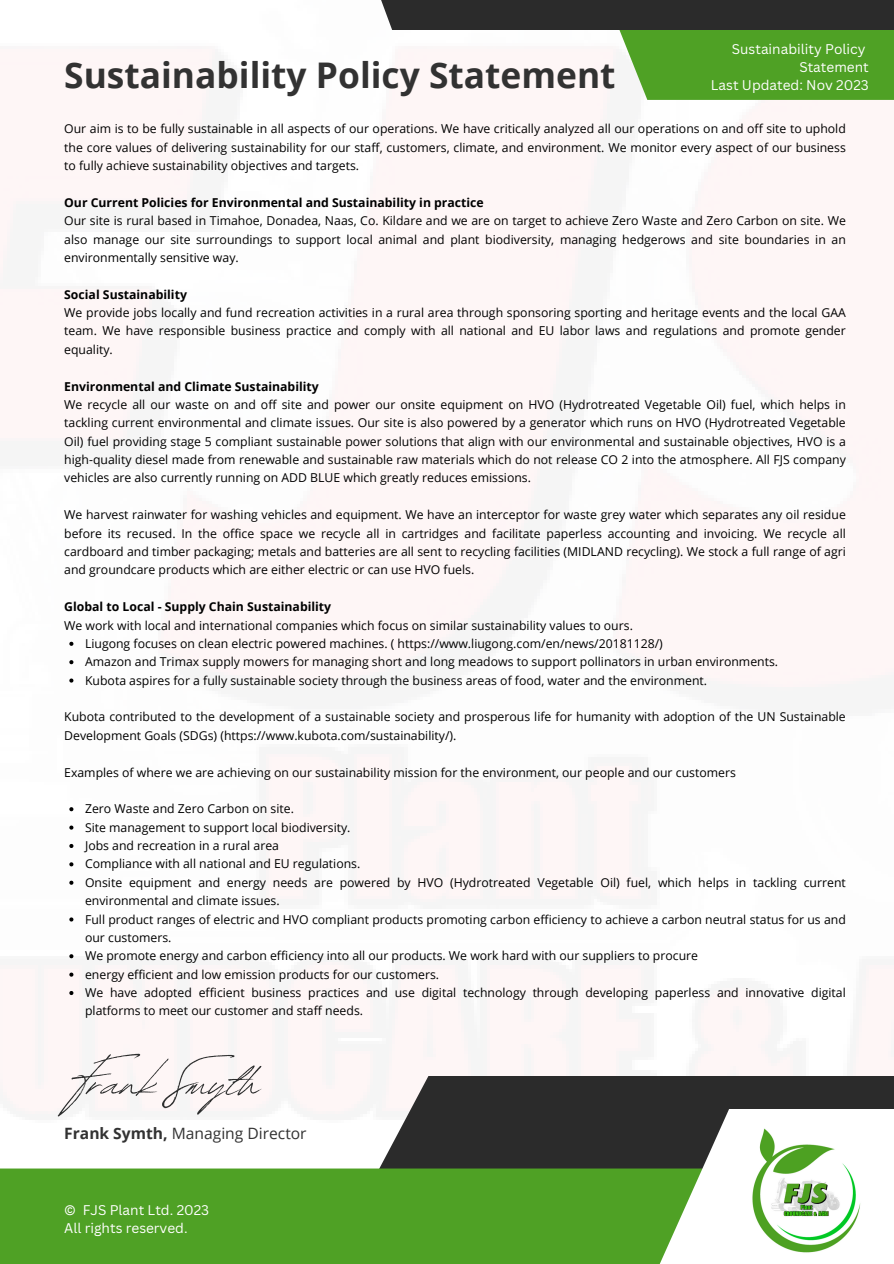
<style>
.page{position:relative;width:894px;height:1264px;background:#fff}
.page>*{position:absolute;margin:0;border:0;box-sizing:border-box;transform-origin:0 0}
.t1{font:66.9px "Revive 80 Signature";color:#2c2d2d}
.t2{font:700 35.25px "Open Sans";color:#323232}
.t3{font:15.6px "Open Sans";color:#323232}
.t4{font:13.65px "Canva Sans";color:#fff}
.t5{font:12.3px/18.3px "Open Sans";color:#000;text-align:justify}
.t6{font:700 12.3px "Open Sans";color:#000}
.s1{font-weight:700}
</style>
<div class="page">
<div style="left:377px;top:1075px;width:516px;height:96px;background:#2b2b2b"></div>
<div style="left:0;top:1168px;width:893px;height:95px;background:#4fa125"></div>
<svg style="left:69px;top:641px;width:4px;height:5px"></svg>
<svg style="left:69px;top:660px;width:4px;height:4px"></svg>
<svg style="left:69px;top:678px;width:4px;height:4px"></svg>
<svg style="left:69px;top:807px;width:4px;height:4px"></svg>
<svg style="left:69px;top:825px;width:4px;height:4px"></svg>
<svg style="left:69px;top:844px;width:4px;height:4px"></svg>
<svg style="left:69px;top:862px;width:4px;height:4px"></svg>
<svg style="left:69px;top:880px;width:4px;height:4px"></svg>
<svg style="left:69px;top:917px;width:4px;height:4px"></svg>
<svg style="left:69px;top:954px;width:4px;height:4px"></svg>
<svg style="left:69px;top:972px;width:4px;height:4px"></svg>
<svg style="left:69px;top:990px;width:4px;height:5px"></svg>
<svg style="left:648px;top:1109px;width:245px;height:154px;fill:#fff"></svg>
<img style="left:744px;top:1123px;width:124px;height:131px">
<div style="left:607px;top:0;width:286px;height:100px;background:#4fa125"></div>
<div style="left:360px;top:0;width:533px;height:30px;background:#2b2b2b"></div>
<p class="t2" style="left:64px;top:51px;width:552px">Sustainability Policy Statement</p>
<p class="t4" style="left:731px;top:39px;width:135px">Sustainability Policy</p>
<p class="t4" style="left:799px;top:57px;width:71px">Statement</p>
<p class="t4" style="left:710px;top:75px;width:159px">Last Updated: Nov 2023</p>
<p class="t5" style="left:64px;top:119px;width:782px">Our aim is to be fully sustainable in all aspects of our operations. We have critically analyzed all our operations on and off site to uphold the core values of delivering sustainability for our staff, customers, climate, and environment. We monitor every aspect of our business to fully achieve sustainability objectives and targets.</p>
<p class="t6" style="left:64px;top:194px;width:421px">Our Current Policies for Environmental and Sustainability in practice</p>
<p class="t5" style="left:64px;top:211px;width:783px">Our site is rural based in Timahoe, Donadea, Naas, Co. Kildare and we are on target to achieve Zero Waste and Zero Carbon on site. We also manage our site surroundings to support local animal and plant biodiversity, managing hedgerows and site boundaries in an environmentally sensitive way.</p>
<p class="t6" style="left:64px;top:285px;width:124px">Social Sustainability</p>
<p class="t5" style="left:64px;top:303px;width:782px">We provide jobs locally and fund recreation activities in a rural area through sponsoring sporting and heritage events and the local GAA team. We have responsible business practice and comply with all national and EU labor laws and regulations and promote gender equality.</p>
<p class="t6" style="left:64px;top:377px;width:256px">Environmental and Climate Sustainability</p>
<p class="t5" style="left:64px;top:395px;width:782px">We recycle all our waste on and off site and power our onsite equipment on HVO (Hydrotreated Vegetable Oil) fuel, which helps in tackling current environmental and climate issues. Our site is also powered by a generator which runs on HVO (Hydrotreated Vegetable Oil) fuel providing stage 5 compliant sustainable power solutions that align with our environmental and sustainable objectives, HVO is a high-quality diesel made from renewable and sustainable raw materials which do not release CO 2 into the atmosphere. All FJS company vehicles are also currently running on ADD BLUE which greatly reduces emissions.</p>
<p class="t5" style="left:64px;top:505px;width:782px">We harvest rainwater for washing vehicles and equipment. We have an interceptor for waste grey water which separates any oil residue before its recused. In the office space we recycle all in cartridges and facilitate paperless accounting and invoicing. We recycle all cardboard and timber packaging; metals and batteries are all sent to recycling facilities (MIDLAND recycling). We stock a full range of agri and groundcare products which are either electric or can use HVO fuels.</p>
<p class="t6" style="left:64px;top:598px;width:268px">Global to Local - Supply Chain Sustainability</p>
<p class="t5" style="left:64px;top:615px;width:570px">We work with local and international companies which focus on similar sustainability values to ours.</p>
<p class="t5" style="left:85px;top:634px;width:579px">Liugong focuses on clean electric powered machines. ( https://www.liugong.com/en/news/20181128/)</p>
<p class="t5" style="left:85px;top:652px;width:694px">Amazon and Trimax supply mowers for managing short and long meadows to support pollinators in urban environments.</p>
<p class="t5" style="left:85px;top:670px;width:623px">Kubota aspires for a fully sustainable society through the business areas of food, water and the environment.</p>
<p class="t5" style="left:64px;top:707px;width:782px">Kubota contributed to the development of a sustainable society and prosperous life for humanity with adoption of the UN Sustainable<br>Development Goals (SDGs) (https://www.kubota.com/sustainability/).</p>
<p class="t5" style="left:64px;top:762px;width:673px">Examples of where we are achieving on our sustainability mission for the environment, our people and our customers</p>
<p class="t5" style="left:85px;top:799px;width:210px">Zero Waste and Zero Carbon on site.</p>
<p class="t5" style="left:85px;top:817px;width:267px">Site management to support local biodiversity.</p>
<p class="t5" style="left:85px;top:836px;width:195px">Jobs and recreation in a rural area</p>
<p class="t5" style="left:85px;top:854px;width:277px">Compliance with all national and EU regulations.</p>
<p class="t5" style="left:85px;top:872px;width:762px">Onsite equipment and energy needs are powered by HVO (Hydrotreated Vegetable Oil) fuel, which helps in tackling current environmental and climate issues.</p>
<p class="t5" style="left:85px;top:909px;width:762px">Full product ranges of electric and HVO compliant products promoting carbon efficiency to achieve a carbon neutral status for us and our customers.</p>
<p class="t5" style="left:85px;top:946px;width:614px">We promote energy and carbon efficiency into all our products. We work hard with our suppliers to procure</p>
<p class="t5" style="left:85px;top:964px;width:355px">energy efficient and low emission products for our customers.</p>
<p class="t5" style="left:85px;top:983px;width:762px">We have adopted efficient business practices and use digital technology through developing paperless and innovative digital platforms to meet our customer and staff needs.</p>
<p class="t1" style="left:74px;top:1031px;width:188px">Frank Smyth</p>
<p class="t3" style="left:64px;top:1122px;width:244px"><span class="s1">Frank Symth,</span> Managing Director</p>
<p class="t4" style="left:64px;top:1199px;width:146px">© FJS Plant Ltd. 2023</p>
<p class="t4" style="left:64px;top:1217px;width:125px">All rights reserved.</p>
</div>
